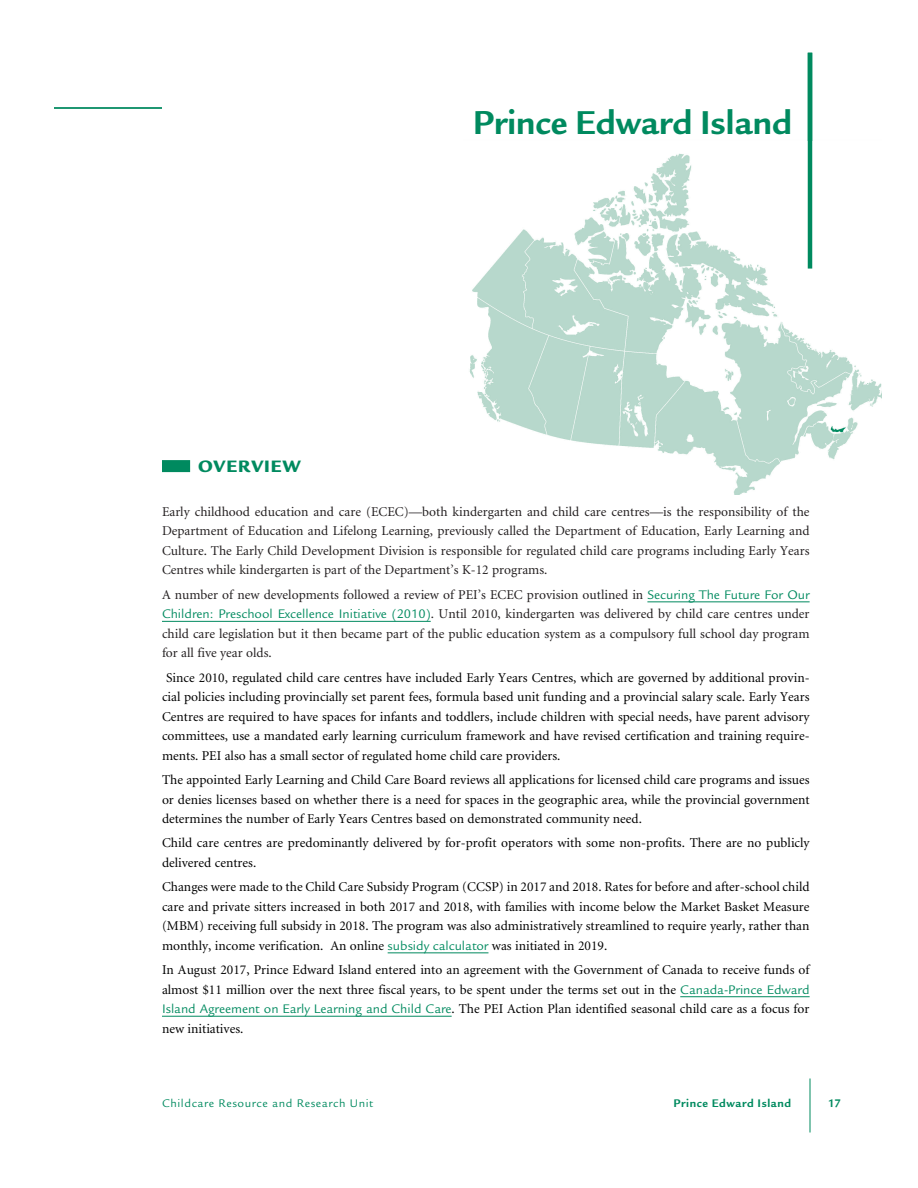
<style>
.page{position:relative;width:918px;height:1188px;background:#fff}
.page>*{position:absolute;margin:0;border:0;box-sizing:border-box;transform-origin:0 0}
.t1{font:700 36px "Legacy San ITC";color:#008a5f}
.t2{font:18px "Legacy San ITC Ultr";letter-spacing:.05em;color:#008a5f}
.t3{font:13.5px/19.5px "Minion";color:#000;text-align:justify}
.t4{font:13.5px/19.5px "Minion";color:#231f20;text-align:justify}
.t5{font:12px "Legacy San ITC";letter-spacing:.05em;color:#008a5f}
.t6{font:700 12px "Legacy San ITC";letter-spacing:.05em;color:#008a5f}
.s1{font-family:"Legacy San ITC";color:#008a5f}
</style>
<div class="page">
<hr style="left:810px;top:1078px;width:1px;height:54px;background:#008a5f">
<img style="left:469px;top:142px;width:413px;height:353px">
<hr style="left:808px;top:53px;width:4px;height:216px;background:#008a5f">
<hr style="left:54px;top:108px;width:108px;height:1px;background:#008a5f">
<div style="left:162px;top:460px;width:28px;height:12px;background:#008a5f"></div>
<hr style="left:647px;top:602px;width:163px;height:1px;background:#008a5f">
<hr style="left:162px;top:621px;width:269px;height:1px;background:#008a5f">
<hr style="left:388px;top:953px;width:100px;height:1px;background:#008a5f">
<hr style="left:680px;top:996px;width:130px;height:1px;background:#008a5f">
<hr style="left:162px;top:1016px;width:290px;height:1px;background:#008a5f">
<h1 class="t1" style="left:473px;top:102px;width:321px">Prince Edward Island</h1>
<h2 class="t2" style="left:198px;top:456px;width:104px">OVERVIEW</h2>
<p class="t4" style="left:162px;top:502px;width:649px">Early childhood education and care (ECEC)—both kindergarten and child care centres—is the responsibility of the Department of Education and Lifelong Learning, previously called the Department of Education, Early Learning and Culture. The Early Child Development Division is responsible for regulated child care programs including Early Years Centres while kindergarten is part of the Department’s K-12 programs.</p>
<p class="t4" style="left:162px;top:585px;width:649px">A number of new developments followed a review of PEI’s ECEC provision outlined in <span class="s1">Securing The Future For Our Children: Preschool Excellence Initiative (2010)</span>. Until 2010, kindergarten was delivered by child care centres under child care legislation but it then became part of the public education system as a compulsory full school day program for all five year olds.</p>
<p class="t3" style="left:162px;top:668px;width:649px;text-indent:4px">Since 2010, regulated child care centres have included Early Years Centres, which are governed by additional provin&shy;cial policies including provincially set parent fees, formula based unit funding and a provincial salary scale. Early Years Centres are required to have spaces for infants and toddlers, include children with special needs, have parent advisory committees, use a mandated early learning curriculum framework and have revised certification and training require&shy;ments. PEI also has a small sector of regulated home child care providers.</p>
<p class="t3" style="left:162px;top:770px;width:649px">The appointed Early Learning and Child Care Board reviews all applications for licensed child care programs and issues or denies licenses based on whether there is a need for spaces in the geographic area, while the provincial government determines the number of Early Years Centres based on demonstrated community need.</p>
<p class="t3" style="left:162px;top:834px;width:649px">Child care centres are predominantly delivered by for-profit operators with some non-profits. There are no publicly delivered centres.</p>
<p class="t3" style="left:162px;top:878px;width:649px">Changes were made to the Child Care Subsidy Program (CCSP) in 2017 and 2018. Rates for before and after-school child care and private sitters increased in both 2017 and 2018, with families with income below the Market Basket Measure (MBM) receiving full subsidy in 2018. The program was also administratively streamlined to require yearly, rather than monthly, income verification. An online <span class="s1">subsidy calculator</span> was initiated in 2019.</p>
<p class="t3" style="left:162px;top:961px;width:649px">In August 2017, Prince Edward Island entered into an agreement with the Government of Canada to receive funds of almost $11 million over the next three fiscal years, to be spent under the terms set out in the <span class="s1">Canada-Prince Edward Island Agreement on Early Learning and Child Care</span>. The PEI Action Plan identified seasonal child care as a focus for new initiatives.</p>
<p class="t5" style="left:162px;top:1096px;width:213px">Childcare Resource and Research Unit</p>
<p class="t6" style="left:673px;top:1096px;width:119px">Prince Edward Island</p>
<p class="t6" style="left:828px;top:1096px;width:15px">17</p>
</div>
